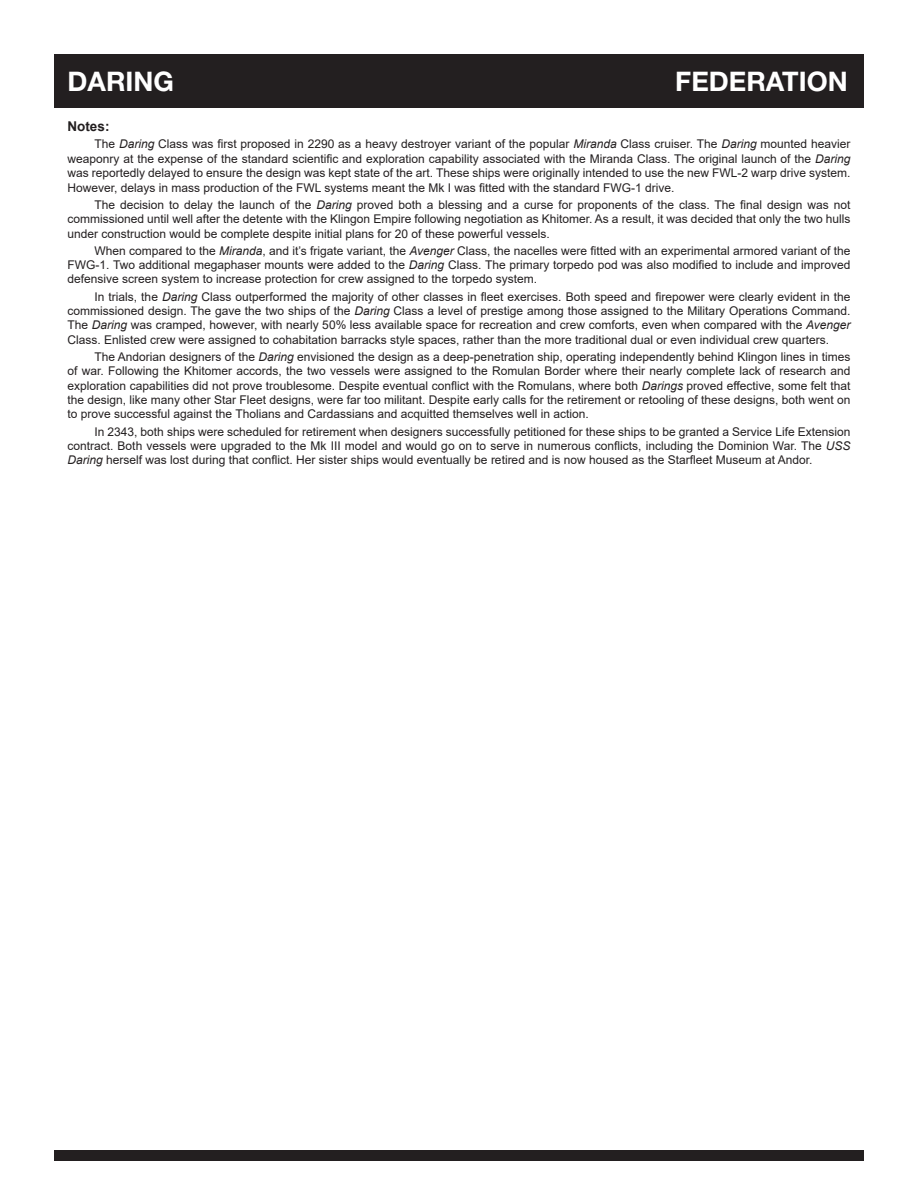
<style>
.page{position:relative;width:918px;height:1188px;background:#fff}
.page>*{position:absolute;margin:0;border:0;box-sizing:border-box;transform-origin:0 0}
.t1{font:700 27px "Helvetica Neue LT Std";color:#fff}
.t2{font:700 13.5px "Arial";color:#231f20}
.t3{font:12px/14.4px "Arial";color:#231f20;text-align:justify}
.s1{font-style:italic}
</style>
<div class="page">
<div style="left:54px;top:54px;width:810px;height:54px;background:#231f20"></div>
<div style="left:54px;top:1150px;width:810px;height:11px;background:#231f20"></div>
<p class="t1" style="left:68px;top:64px;width:108px">DARING</p>
<p class="t1" style="left:675px;top:64px;width:174px">FEDERATION</p>
<p class="t2" style="left:68px;top:117px;width:43px">Notes:</p>
<p class="t3" style="left:68px;top:137px;width:784px;text-indent:27px">The <span class="s1">Daring</span> Class was first proposed in 2290 as a heavy destroyer variant of the popular <span class="s1">Miranda</span> Class cruiser. The <span class="s1">Daring</span> mounted heavier weaponry at the expense of the standard scientific and exploration capability associated with the Miranda Class. The original launch of the <span class="s1">Daring </span>was reportedly delayed to ensure the design was kept state of the art. These ships were originally intended to use the new FWL-2 warp drive system.<br>However, delays in mass production of the FWL systems meant the Mk I was fitted with the standard FWG-1 drive.</p>
<p class="t3" style="left:68px;top:197px;width:784px;text-indent:27px">The decision to delay the launch of the <span class="s1">Daring</span> proved both a blessing and a curse for proponents of the class. The final design was not commissioned until well after the detente with the Klingon Empire following negotiation as Khitomer. As a result, it was decided that only the two hulls under construction would be complete despite initial plans for 20 of these powerful vessels.</p>
<p class="t3" style="left:68px;top:243px;width:784px;text-indent:27px">When compared to the <span class="s1">Miranda</span>, and it’s frigate variant, the <span class="s1">Avenger</span> Class, the nacelles were fitted with an experimental armored variant of the FWG-1. Two additional megaphaser mounts were added to the <span class="s1">Daring</span> Class. The primary torpedo pod was also modified to include and improved defensive screen system to increase protection for crew assigned to the torpedo system.</p>
<p class="t3" style="left:67px;top:289px;width:784px;text-indent:27px">In trials, the <span class="s1">Daring</span> Class outperformed the majority of other classes in fleet exercises. Both speed and firepower were clearly evident in the commissioned design. The gave the two ships of the <span class="s1">Daring</span> Class a level of prestige among those assigned to the Military Operations Command.<br>The <span class="s1">Daring</span> was cramped, however, with nearly 50% less available space for recreation and crew comforts, even when compared with the <span class="s1">Avenger </span>Class. Enlisted crew were assigned to cohabitation barracks style spaces, rather than the more traditional dual or even individual crew quarters.</p>
<p class="t3" style="left:67px;top:349px;width:785px;text-indent:27px">The Andorian designers of the <span class="s1">Daring</span> envisioned the design as a deep-penetration ship, operating independently behind Klingon lines in times of war. Following the Khitomer accords, the two vessels were assigned to the Romulan Border where their nearly complete lack of research and exploration capabilities did not prove troublesome. Despite eventual conflict with the Romulans, where both <span class="s1">Darings</span> proved effective, some felt that the design, like many other Star Fleet designs, were far too militant. Despite early calls for the retirement or retooling of these designs, both went on to prove successful against the Tholians and Cardassians and acquitted themselves well in action.</p>
<p class="t3" style="left:67px;top:424px;width:784px;text-indent:27px">In 2343, both ships were scheduled for retirement when designers successfully petitioned for these ships to be granted a Service Life Extension contract. Both vessels were upgraded to the Mk III model and would go on to serve in numerous conflicts, including the Dominion War. The <span class="s1">USS Daring</span> herself was lost during that conflict. Her sister ships would eventually be retired and is now housed as the Starfleet Museum at Andor.</p>
</div>
